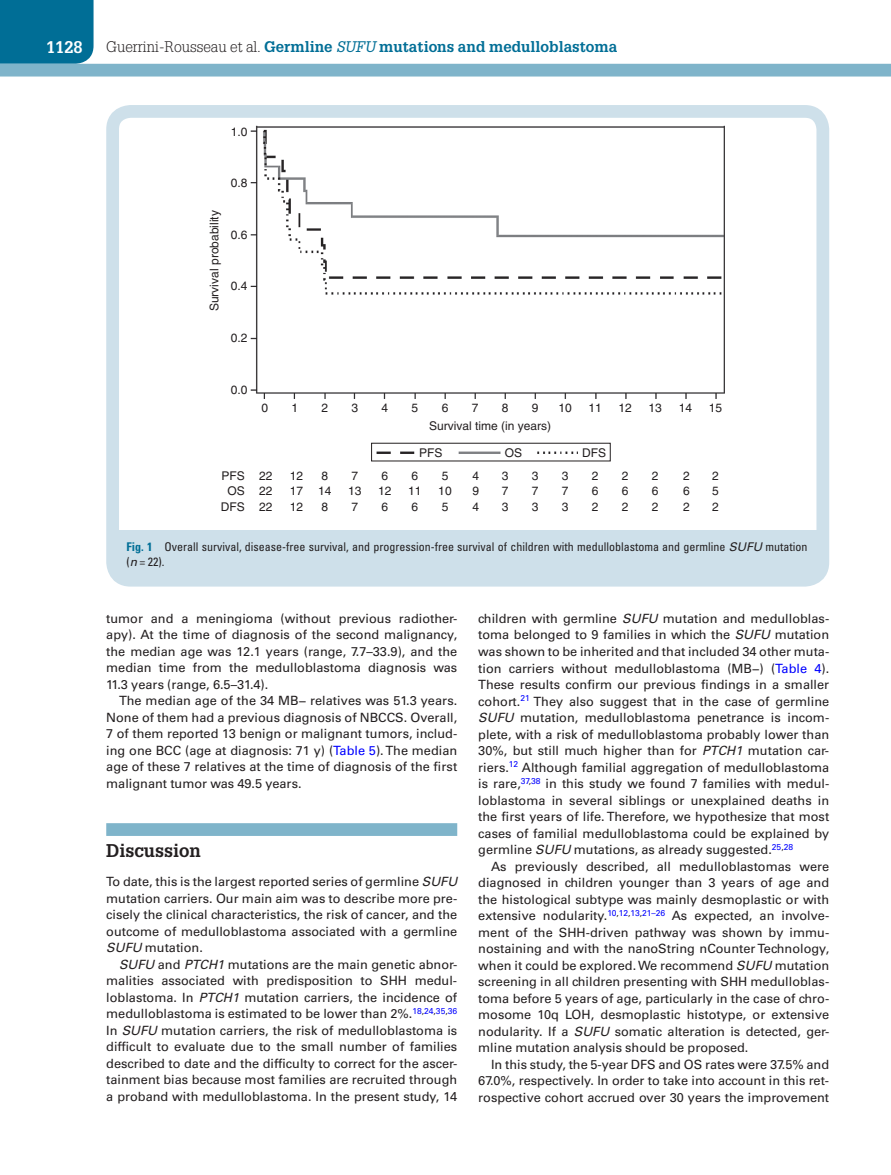
<style>
.page{position:relative;width:891px;height:1175px;background:#fff}
.page>*{position:absolute;margin:0;border:0;box-sizing:border-box;transform-origin:0 0}
.t1{font:700 18px "Glypha LT Std";color:#231f20}
.t2{font:700 16.5px "Glypha LT Std";color:#fff}
.t3{font:700 15px "Glypha LT Std";color:#006e96}
.t4{font:12.75px/16.5px "Univers LT Std";color:#231f20;text-align:justify}
.t5{font:12px/15.3px "Helvetica";color:#231f20;text-align:justify}
.t6{font:condensed 12px/15px "Univers LT Std";color:#231f20}
.s1{font-weight:300;color:#231f20}
.s2{font-weight:400;font-style:italic}
.s3{font-weight:700;color:#006e96}
.s4{font-style:italic;font-stretch:normal}
.s5{color:#00f}
.s6{font-style:italic}
</style>
<div class="page">
<div style="left:0;top:0;width:94px;height:64px;background:#006e96"></div>
<div style="left:0;top:64px;width:891px;height:12px;background:#7fb4ca"></div>
<div style="left:106px;top:823px;width:351px;height:13px;background:#7fb4ca"></div>
<div style="left:118px;top:530px;width:700px;height:50px;background:#cee0ea"></div>
<img style="left:251px;top:125px;width:474px;height:329px">
<div style="left:106px;top:105px;width:723px;height:481px;border:13px solid #cee0ea;border-radius:18px"></div>
<p class="t2" style="left:46px;top:37px;width:38px">1128</p>
<p class="t3" style="left:106px;top:37px;width:512px"><span class="s1">Guerrini-Rousseau et al.</span> Germline <span class="s2">SUFU</span> mutations and medulloblastoma</p>
<p class="t5" style="left:231px;top:124px;width:18px">1.0</p>
<p class="t5" style="left:207px;top:311px;width:102px;rotate:-90deg">Survival probability</p>
<p class="t5" style="left:231px;top:175px;width:18px">0.8</p>
<p class="t5" style="left:231px;top:227px;width:18px">0.6</p>
<p class="t5" style="left:231px;top:278px;width:18px">0.4</p>
<p class="t5" style="left:231px;top:330px;width:18px">0.2</p>
<p class="t5" style="left:231px;top:382px;width:18px">0.0</p>
<p class="t5" style="left:261px;top:400px;width:8px">0</p>
<p class="t5" style="left:291px;top:400px;width:8px">1</p>
<p class="t5" style="left:321px;top:400px;width:8px">2</p>
<p class="t5" style="left:352px;top:400px;width:8px">3</p>
<p class="t5" style="left:382px;top:400px;width:8px">4</p>
<p class="t5" style="left:412px;top:400px;width:8px">5</p>
<p class="t5" style="left:442px;top:400px;width:8px">6</p>
<p class="t5" style="left:472px;top:400px;width:8px">7</p>
<p class="t5" style="left:429px;top:398px;width:124px;line-height:18.5px;text-indent:73px">8<br>Survival time (in years)</p>
<p class="t5" style="left:419px;top:444px;width:25px">PFS</p>
<p class="t5" style="left:505px;top:444px;width:19px">OS</p>
<p class="t5" style="left:582px;top:445px;width:25px">DFS</p>
<p class="t5" style="left:532px;top:400px;width:8px">9</p>
<p class="t5" style="left:559px;top:400px;width:15px">10</p>
<p class="t5" style="left:589px;top:400px;width:15px">11</p>
<p class="t5" style="left:619px;top:400px;width:15px">12</p>
<p class="t5" style="left:649px;top:400px;width:15px">13</p>
<p class="t5" style="left:679px;top:400px;width:15px">14</p>
<p class="t5" style="left:709px;top:400px;width:15px">15</p>
<p class="t5" style="left:221px;top:468px;width:25px;text-align:center">PFS<br>OS<br>DFS</p>
<p class="t5" style="left:259px;top:468px;width:15px">22<br>22<br>22</p>
<p class="t5" style="left:290px;top:468px;width:15px">12<br>17<br>12</p>
<p class="t5" style="left:318px;top:468px;width:15px;text-align:left">8<br>14<br>8</p>
<p class="t5" style="left:348px;top:468px;width:15px;text-align:left">7<br>13<br>7</p>
<p class="t5" style="left:378px;top:468px;width:15px;text-align:left">6<br>12<br>6</p>
<p class="t5" style="left:408px;top:468px;width:15px;text-align:left">6<br>11<br>6</p>
<p class="t5" style="left:438px;top:468px;width:15px;text-align:left">5<br>10<br>5</p>
<p class="t5" style="left:473px;top:468px;width:8px">4<br>9<br>4</p>
<p class="t5" style="left:502px;top:468px;width:8px">3<br>7<br>3</p>
<p class="t5" style="left:532px;top:468px;width:8px">3<br>7<br>3</p>
<p class="t5" style="left:562px;top:468px;width:8px">3<br>7<br>3</p>
<p class="t5" style="left:592px;top:468px;width:8px">2<br>6<br>2</p>
<p class="t5" style="left:622px;top:468px;width:8px">2<br>6<br>2</p>
<p class="t5" style="left:652px;top:468px;width:8px">2<br>6<br>2</p>
<p class="t5" style="left:683px;top:468px;width:8px">2<br>6<br>2</p>
<p class="t5" style="left:712px;top:468px;width:8px">2<br>5<br>2</p>
<p class="t6" style="left:127px;top:539px;width:682px"><span class="s3">Fig. 1</span> Overall survival, disease-free survival, and progression-free survival of children with medulloblastoma and germline <span class="s4">SUFU</span> mutation (<span class="s4">n</span> = 22).</p>
<p class="t4" style="left:106px;top:610px;width:353px">tumor and a meningioma (without previous radiother&shy;apy). At the time of diagnosis of the second malignancy, the median age was 12.1 years (range, 7.7–33.9), and the median time from the medulloblastoma diagnosis was 11.3 years (range, 6.5–31.4).</p>
<p class="t4" style="left:106px;top:692px;width:353px;text-indent:13px">The median age of the 34 MB− relatives was 51.3 years.<br>None of them had a previous diagnosis of NBCCS. Overall, 7 of them reported 13 benign or malignant tumors, includ&shy;ing one BCC (age at diagnosis: 71 y) (<span class="s5">Table 5</span>). The median age of these 7 relatives at the time of diagnosis of the first malignant tumor was 49.5 years.</p>
<h1 class="t1" style="left:106px;top:839px;width:96px">Discussion</h1>
<p class="t4" style="left:106px;top:873px;width:353px">To date, this is the largest reported series of germline <span class="s6">SUFU </span>mutation carriers. Our main aim was to describe more pre&shy;cisely the clinical characteristics, the risk of cancer, and the outcome of medulloblastoma associated with a germline <span class="s6">SUFU</span> mutation.</p>
<p class="t4" style="left:106px;top:956px;width:353px;text-indent:13px"><span class="s6">SUFU</span> and <span class="s6">PTCH1</span> mutations are the main genetic abnor&shy;malities associated with predisposition to SHH medul&shy;loblastoma. In <span class="s6">PTCH1</span> mutation carriers, the incidence of medulloblastoma is estimated to be lower than 2%.<sup>18</sup><sup>,</sup><sup>24</sup><sup>,</sup><sup>35</sup><sup>,</sup><sup>36<br></sup>In <span class="s6">SUFU</span> mutation carriers, the risk of medulloblastoma is difficult to evaluate due to the small number of families described to date and the difficulty to correct for the ascer&shy;tainment bias because most families are recruited through a proband with medulloblastoma. In the present study, 14</p>
<p class="t4" style="left:478px;top:610px;width:353px">children with germline <span class="s6">SUFU</span> mutation and medulloblas&shy;toma belonged to 9 families in which the <span class="s6">SUFU</span> mutation was shown to be inherited and that included 34 other muta&shy;tion carriers without medulloblastoma (MB−) (<span class="s5">Table 4</span>).<br>These results confirm our previous findings in a smaller cohort.<sup>21</sup> They also suggest that in the case of germline <span class="s6">SUFU</span> mutation, medulloblastoma penetrance is incom&shy;plete, with a risk of medulloblastoma probably lower than 30%, but still much higher than for <span class="s6">PTCH1</span> mutation car&shy;riers.<sup>12</sup> Although familial aggregation of medulloblastoma is rare,<sup>37</sup><sup>,</sup><sup>38</sup> in this study we found 7 families with medul&shy;loblastoma in several siblings or unexplained deaths in the first years of life. Therefore, we hypothesize that most cases of familial medulloblastoma could be explained by germline <span class="s6">SUFU</span> mutations, as already suggested.<sup>25</sup><sup>,</sup><sup>28</sup></p>
<p class="t4" style="left:478px;top:858px;width:353px;text-indent:13px">As previously described, all medulloblastomas were diagnosed in children younger than 3 years of age and the histological subtype was mainly desmoplastic or with extensive nodularity.<sup>10</sup><sup>,</sup><sup>12</sup><sup>,</sup><sup>13</sup><sup>,</sup><sup>21–26</sup> As expected, an involve&shy;ment of the SHH-driven pathway was shown by immu&shy;nostaining and with the nanoString nCounter Technology, when it could be explored. We recommend <span class="s6">SUFU</span> mutation screening in all children presenting with SHH medulloblas&shy;toma before 5 years of age, particularly in the case of chro&shy;mosome 10q LOH, desmoplastic histotype, or extensive nodularity. If a <span class="s6">SUFU</span> somatic alteration is detected, ger&shy;mline mutation analysis should be proposed.</p>
<p class="t4" style="left:478px;top:1056px;width:352px;text-indent:13px">In this study, the 5-year DFS and OS rates were 37.5% and 67.0%, respectively. In order to take into account in this ret&shy;rospective cohort accrued over 30 years the improvement</p>
</div>
